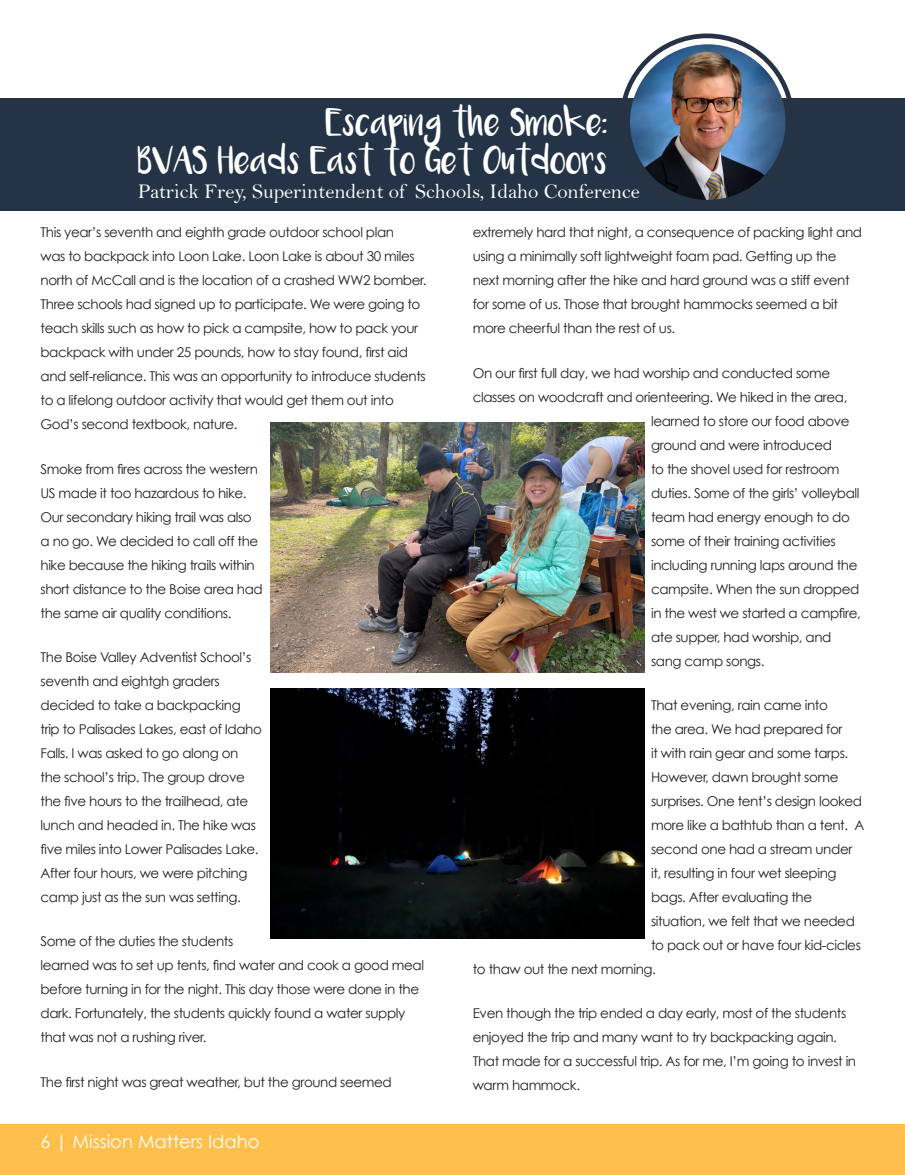
<style>
.page{position:relative;width:905px;height:1175px;background:#fff}
.page>*{position:absolute;margin:0;border:0;box-sizing:border-box;transform-origin:0 0}
.t1{font:21px "Bell";color:#fff}
.t2{font:21px "Luna";color:#fff}
.t3{font:18px "Century Gothic";color:#fff}
.t4{font:13.5px/24px "Century Gothic";letter-spacing:-.03em;color:#231f20}
</style>
<div class="page">
<div style="left:0;top:1124px;width:891px;height:50px;background:#ffbf4c"></div>
<div style="left:891px;top:1124px;width:13px;height:50px;background:#ffbf4c"></div>
<div style="left:0;top:99px;width:891px;height:112px;background:#243346"></div>
<div style="left:891px;top:99px;width:13px;height:112px;background:#243346"></div>
<img style="left:270px;top:423px;width:374px;height:249px">
<img style="left:270px;top:688px;width:374px;height:250px">
<img style="left:630px;top:44px;width:155px;height:156px;border-radius:78px">
<div style="left:619px;top:33px;width:175px;height:175px;border:5px solid #273344;border-radius:50%"></div>
<p class="t2" style="left:326px;top:117px;width:283px">Escaping the Smoke:</p>
<p class="t2" style="left:138px;top:154px;width:471px">BVAS Heads East to Get Outdoors</p>
<p class="t1" style="left:138px;top:178px;width:503px">Patrick Frey, Superintendent of Schools, Idaho Conference</p>
<p class="t4" style="left:40px;top:220px;width:387px">This year’s seventh and eighth grade outdoor school plan<br>was to backpack into Loon Lake. Loon Lake is about 30 miles north of McCall and is the location of a crashed WW2 bomber.<br>Three schools had signed up to participate. We were going to teach skills such as how to pick a campsite, how to pack your backpack with under 25 pounds, how to stay found, first aid and self-reliance. This was an opportunity to introduce students to a lifelong outdoor activity that would get them out into God’s second textbook, nature.</p>
<p class="t4" style="left:40px;top:456px;width:224px">Smoke from fires across the western US made it too hazardous to hike.<br>Our secondary hiking trail was also a no go. We decided to call off the hike because the hiking trails within short distance to the Boise area had the same air quality conditions.</p>
<p class="t4" style="left:40px;top:645px;width:223px">The Boise Valley Adventist School’s seventh and eightgh graders decided to take a backpacking trip to Palisades Lakes, east of Idaho Falls. I was asked to go along on the school’s trip. The group drove the five hours to the trailhead, ate lunch and headed in. The hike was five miles into Lower Palisades Lake.<br>After four hours, we were pitching camp just as the sun was setting.</p>
<p class="t4" style="left:40px;top:929px;width:385px">Some of the duties the students<br>learned was to set up tents, find water and cook a good meal before turning in for the night. This day those were done in the dark. Fortunately, the students quickly found a water supply that was not a rushing river.</p>
<p class="t4" style="left:40px;top:1069px;width:353px">The first night was great weather, but the ground seemed</p>
<p class="t3" style="left:40px;top:1130px;width:221px">6 | Mission Matters Idaho</p>
<p class="t4" style="left:472px;top:220px;width:391px">extremely hard that night, a consequence of packing light and using a minimally soft lightweight foam pad. Getting up the next morning after the hike and hard ground was a stiff event for some of us. Those that brought hammocks seemed a bit more cheerful than the rest of us.</p>
<p class="t4" style="left:472px;top:360px;width:359px">On our first full day, we had worship and conducted some</p>
<p class="t4" style="left:472px;top:384px;width:376px">classes on woodcraft and orienteering. We hiked in the area,</p>
<p class="t4" style="left:651px;top:408px;width:200px">learned to store our food above</p>
<p class="t4" style="left:651px;top:432px;width:182px">ground and were introduced</p>
<p class="t4" style="left:651px;top:456px;width:190px">to the shovel used for restroom</p>
<p class="t4" style="left:651px;top:480px;width:210px">duties. Some of the girls’ volleyball</p>
<p class="t4" style="left:651px;top:504px;width:200px">team had energy enough to do</p>
<p class="t4" style="left:651px;top:528px;width:186px">some of their training activities</p>
<p class="t4" style="left:651px;top:552px;width:208px">including running laps around the</p>
<p class="t4" style="left:651px;top:576px;width:210px">campsite. When the sun dropped</p>
<p class="t4" style="left:651px;top:600px;width:211px">in the west we started a campfire,</p>
<p class="t4" style="left:651px;top:624px;width:182px">ate supper, had worship, and</p>
<p class="t4" style="left:651px;top:648px;width:115px">sang camp songs.</p>
<p class="t4" style="left:651px;top:693px;width:178px">That evening, rain came into</p>
<p class="t4" style="left:651px;top:717px;width:193px">the area. We had prepared for</p>
<p class="t4" style="left:651px;top:741px;width:199px">it with rain gear and some tarps.</p>
<p class="t4" style="left:651px;top:765px;width:189px">However, dawn brought some</p>
<p class="t4" style="left:651px;top:789px;width:213px">surprises. One tent’s design looked</p>
<p class="t4" style="left:651px;top:813px;width:215px">more like a bathtub than a tent. A</p>
<p class="t4" style="left:651px;top:837px;width:203px">second one had a stream under</p>
<p class="t4" style="left:651px;top:861px;width:187px">it, resulting in four wet sleeping</p>
<p class="t4" style="left:651px;top:885px;width:163px">bags. After evaluating the</p>
<p class="t4" style="left:651px;top:909px;width:205px">situation, we felt that we needed</p>
<p class="t4" style="left:651px;top:933px;width:211px">to pack out or have four kid-cicles</p>
<p class="t4" style="left:472px;top:957px;width:185px">to thaw out the next morning.</p>
<p class="t4" style="left:472px;top:1001px;width:385px">Even though the trip ended a day early, most of the students enjoyed the trip and many want to try backpacking again.<br>That made for a successful trip. As for me, I’m going to invest in warm hammock.</p>
</div>
